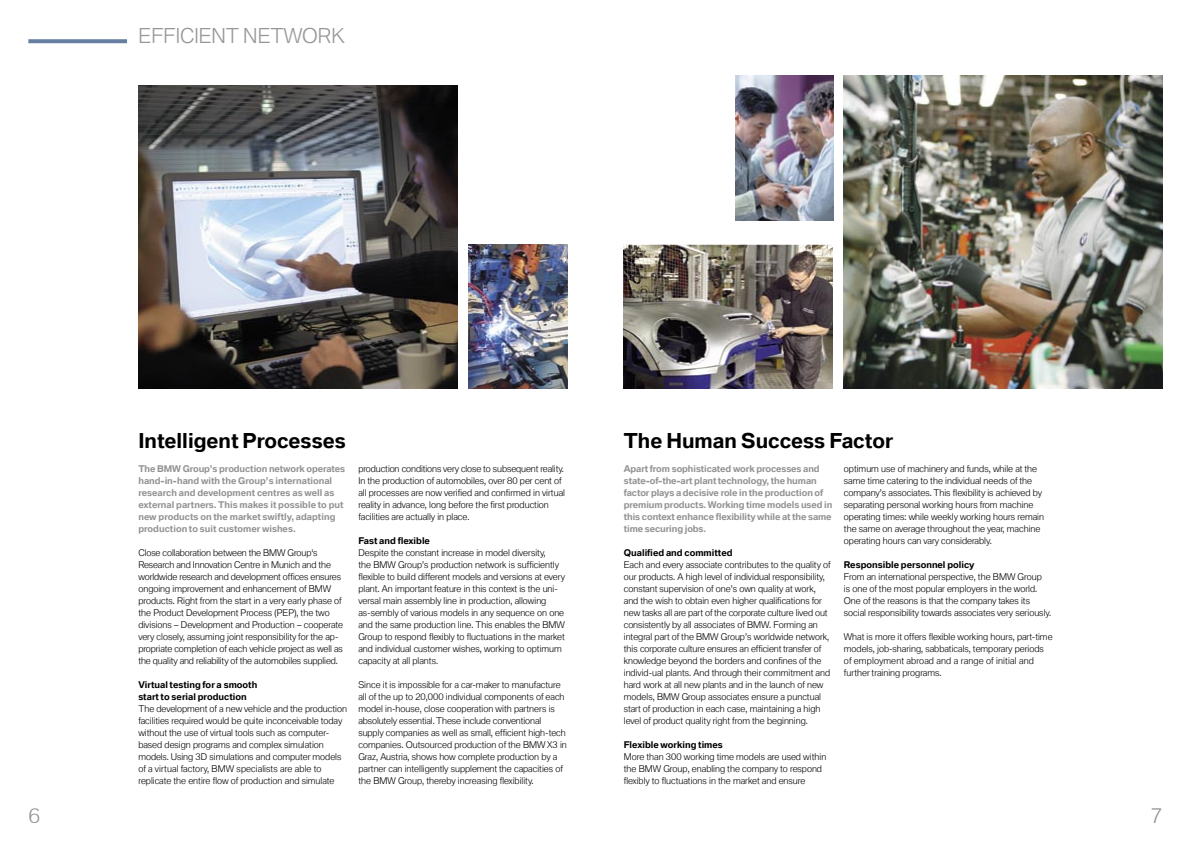
<style>
.page{position:relative;width:1191px;height:842px;background:#fff}
.page>*{position:absolute;margin:0;border:0;box-sizing:border-box;transform-origin:0 0}
.Headline{font:300 20px "BMW Type";color:#000}
.Headline-2{font:300 20px "BMW Type";color:#979797}
.Headline-3{font:300 20px "BMW Type";color:#939393}
.Fliesstext{font:300 9px/12px "BMW Type";color:#000}
.Intro{font:300 9px/12px "BMW Type";letter-spacing:-.01em;color:#939393}
.Subline_Fliesstext{font:300 9px "BMW Type";color:#000}
.Fliesstext-2{font:300 9px "BMW Type";color:#000}
</style>
<div class="page">
<svg style="left:28px;top:39px;width:99px;height:4px"></svg>
<img style="left:624px;top:244px;width:208px;height:144px">
<img style="left:735px;top:76px;width:98px;height:144px">
<img style="left:844px;top:76px;width:318px;height:312px">
<img style="left:138px;top:85px;width:319px;height:303px">
<img style="left:468px;top:244px;width:99px;height:144px">
<p class="Headline-2" style="left:139px;top:23px;width:208px">EFFICIENT NETWORK</p>
<p class="Headline" style="left:138px;top:427px;width:209px">Intelligent Processes</p>
<p class="Intro" style="left:138px;top:463px;width:208px">The BMW Group’s production network operates hand-in-hand with the Group’s international research and development centres as well as external partners. This makes it possible to put new products on the market swiftly, adapting production to suit customer wishes.</p>
<p class="Fliesstext" style="left:138px;top:547px;width:206px">Close collaboration between the BMW Group‘s Research and Innovation Centre in Munich and the worldwide research and development offices ensures ongoing improvement and enhancement of BMW products. Right from the start in a very early phase of the Product Development Process (PEP), the two divisions – Development and Production – cooperate very closely, assuming joint responsibility for the ap&shy;propriate completion of each vehicle project as well as the quality and reliability of the automobiles supplied.</p>
<p class="Subline_Fliesstext" style="left:138px;top:679px;width:120px">Virtual testing for a smooth</p>
<p class="Subline_Fliesstext" style="left:138px;top:691px;width:110px">start to serial production</p>
<p class="Fliesstext" style="left:138px;top:703px;width:210px">The development of a new vehicle and the production facilities required would be quite inconceivable today without the use of virtual tools such as computer&shy;based design programs and complex simulation models. Using 3D simulations and computer models of a virtual factory, BMW specialists are able to replicate the entire flow of production and simulate</p>
<p class="Fliesstext" style="left:358px;top:463px;width:208px">production conditions very close to subsequent reality.<br>In the production of automobiles, over 80 per cent of all processes are now verified and confirmed in virtual reality in advance, long before the first production facilities are actually in place.</p>
<p class="Subline_Fliesstext" style="left:358px;top:535px;width:73px">Fast and flexible</p>
<p class="Fliesstext" style="left:358px;top:547px;width:208px">Despite the constant increase in model diversity,<br>the BMW Group’s production network is sufficiently flexible to build different models and versions at every plant. An important feature in this context is the uni&shy;versal main assembly line in production, allowing as-sembly of various models in any sequence on one and the same production line. This enables the BMW Group to respond flexibly to fluctuations in the market and individual customer wishes, working to optimum capacity at all plants.</p>
<p class="Fliesstext" style="left:358px;top:679px;width:210px">Since it is impossible for a car-maker to manufacture all of the up to 20,000 individual components of each model in-house, close cooperation with partners is absolutely essential. These include conventional supply companies as well as small, efficient high-tech companies. Outsourced production of the BMW X3 in Graz, Austria, shows how complete production by a partner can intelligently supplement the capacities of the BMW Group, thereby increasing flexibility.</p>
<p class="Headline" style="left:624px;top:427px;width:271px">The Human Success Factor</p>
<p class="Intro" style="left:624px;top:463px;width:210px">Apart from sophisticated work processes and state-of-the-art plant technology, the human factor plays a decisive role in the production of premium products. Working time models used in this context enhance flexibility while at the same time securing jobs.</p>
<p class="Fliesstext-2" style="left:624px;top:547px;width:110px">Qualified and committed</p>
<p class="Fliesstext" style="left:624px;top:559px;width:208px">Each and every associate contributes to the quality of our products. A high level of individual responsibility, constant supervision of one’s own quality at work, and the wish to obtain even higher qualifications for new tasks all are part of the corporate culture lived out consistently by all associates of BMW. Forming an integral part of the BMW Group’s worldwide network, this corporate culture ensures an efficient transfer of knowledge beyond the borders and confines of the individ-ual plants. And through their commitment and hard work at all new plants and in the launch of new models, BMW Group associates ensure a punctual start of production in each case, maintaining a high level of product quality right from the beginning.</p>
<p class="Subline_Fliesstext" style="left:624px;top:739px;width:101px">Flexible working times</p>
<p class="Fliesstext" style="left:624px;top:751px;width:204px">More than 300 working time models are used within the BMW Group, enabling the company to respond flexibly to fluctuations in the market and ensure</p>
<p class="Fliesstext" style="left:844px;top:463px;width:202px">optimum use of machinery and funds, while at the same time catering to the individual needs of the company’s associates. This flexibility is achieved by separating personal working hours from machine operating times: while weekly working hours remain the same on average throughout the year, machine operating hours can vary considerably.</p>
<p class="Subline_Fliesstext" style="left:844px;top:559px;width:132px">Responsible personnel policy</p>
<p class="Fliesstext" style="left:844px;top:571px;width:209px">From an international perspective, the BMW Group<br>is one of the most popular employers in the world.<br>One of the reasons is that the company takes its social responsibility towards associates very seriously.</p>
<p class="Fliesstext" style="left:844px;top:631px;width:210px">What is more it offers flexible working hours, part-time models, job-sharing, sabbaticals, temporary periods of employment abroad and a range of initial and further training programs.</p>
<p class="Headline-3" style="left:28px;top:802px;width:13px">6</p>
<p class="Headline-3" style="left:1151px;top:802px;width:13px">7</p>
</div>
